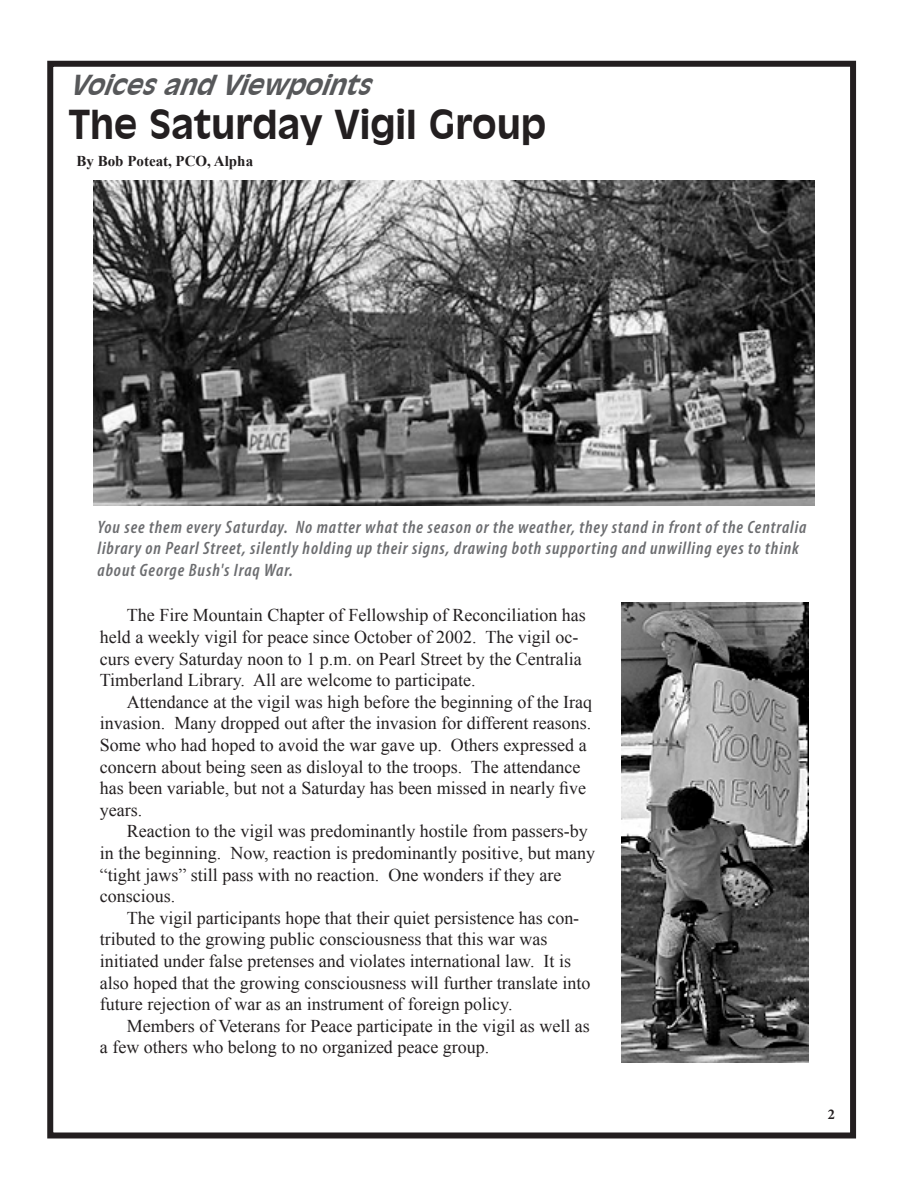
<style>
.page{position:relative;width:918px;height:1188px;background:#fff}
.page>*{position:absolute;margin:0;border:0;box-sizing:border-box;transform-origin:0 0}
._04_Headline{font:700 39px "Incised 901 BT";color:#231f20}
._04_Headline-2{font:italic 700 27px "Incised 901 BT";color:#57585a}
.t1{font:18px/21.6px "Times New Roman";color:#231f20}
.t2{font:italic 600 condensed 18px/21.6px "Myriad Pro";letter-spacing:.05em;color:#6c6d70}
.t3{font:700 15px "Times New Roman";color:#231f20}
._07_Page_Number__lef{font:700 condensed 15px "Minion Pro";color:#231f20}
</style>
<div class="page">
<div style="left:47px;top:61px;width:809px;height:1077px;border:6px solid #231f20"></div>
<img style="left:93px;top:180px;width:721px;height:325px">
<img style="left:621px;top:602px;width:187px;height:461px">
<p class="_04_Headline-2" style="left:69px;top:69px;width:314px">VoicesandViewpoints</p>
<p class="_04_Headline" style="left:69px;top:101px;width:479px">The Saturday Vigil Group</p>
<p class="t3" style="left:76px;top:151px;width:178px">By Bob Poteat, PCO, Alpha</p>
<p class="t2" style="left:98px;top:515px;width:711px">You see them every Saturday. No matter what the season or the weather, they stand in front of the Centralia library on Pearl Street, silently holding up their signs, drawing both supporting and unwilling eyes to think about George Bush's Iraq War.</p>
<p class="t1" style="left:100px;top:604px;width:487px;text-indent:27px">The Fire Mountain Chapter of Fellowship of Reconciliation has held a weekly vigil for peace since October of 2002. The vigil oc&shy;curs every Saturday noon to 1 p.m. on Pearl Street by the Centralia Timberland Library. All are welcome to participate.</p>
<p class="t1" style="left:100px;top:691px;width:494px;text-indent:27px">Attendance at the vigil was high before the beginning of the Iraq invasion. Many dropped out after the invasion for different reasons.<br>Some who had hoped to avoid the war gave up. Others expressed a concern about being seen as disloyal to the troops. The attendance has been variable, but not a Saturday has been missed in nearly five years.</p>
<p class="t1" style="left:100px;top:820px;width:497px;text-indent:27px">Reaction to the vigil was predominantly hostile from passers-by in the beginning. Now, reaction is predominantly positive, but many “tight jaws” still pass with no reaction. One wonders if they are conscious.</p>
<p class="t1" style="left:100px;top:907px;width:492px;text-indent:27px">The vigil participants hope that their quiet persistence has con&shy;tributed to the growing public consciousness that this war was initiated under false pretenses and violates international law. It is also hoped that the growing consciousness will further translate into future rejection of war as an instrument of foreign policy.</p>
<p class="t1" style="left:100px;top:1015px;width:492px;text-indent:27px">Members of Veterans for Peace participate in the vigil as well as a few others who belong to no organized peace group.</p>
<p class="_07_Page_Number__lef" style="left:828px;top:1105px;width:8px">2</p>
</div>
